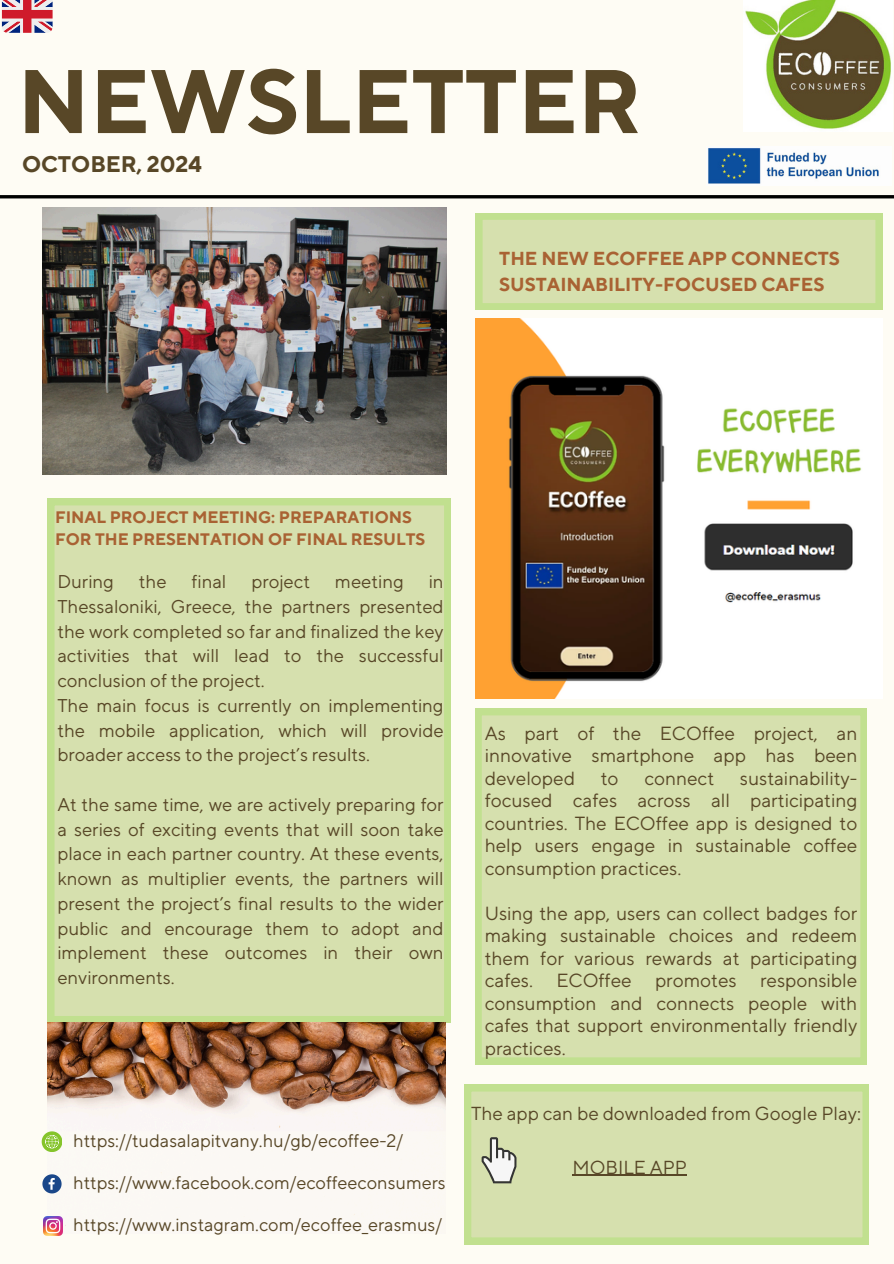
<style>
.page{position:relative;width:894px;height:1264px;background:#fff}
.page>*{position:absolute;margin:0;border:0;box-sizing:border-box;transform-origin:0 0}
.t1{font:700 90px "TT Norms Pro";color:#584727}
.t2{font:700 22.5px "TT Norms Pro";color:#584727}
.t3{font:18.9px/22.5px "TT Norms Pro";color:#584727;text-align:justify}
.t4{font:700 18.75px/25.8px "TT Norms Pro";color:#a96233}
.t5{font:18.75px "TT Norms Pro";color:#584727}
.t6{font:18.45px/24.8px "TT Norms Pro";color:#584727}
.t7{font:18px "TT Norms Pro";color:#584727}
.t8{font:700 16.5px/22.5px "TT Norms Pro";color:#a96233}
</style>
<div class="page">
<div style="left:0;top:0;width:893px;height:1263px;background:#fefcf4"></div>
<div style="left:48px;top:498px;width:402px;height:524px;background:#d6e0ae"></div>
<svg style="left:475px;top:708px;width:391px;height:356px"></svg>
<svg style="left:475px;top:213px;width:406px;height:97px"></svg>
<img style="left:48px;top:1022px;width:397px;height:106px">
<hr style="left:0;top:195px;width:893px;height:3px;background:#000">
<img style="left:743px;top:0;width:148px;height:132px">
<svg style="left:2px;top:0;width:51px;height:33px"></svg>
<img style="left:708px;top:148px;width:171px;height:36px">
<svg style="left:42px;top:1131px;width:20px;height:20px"></svg>
<svg style="left:42px;top:1174px;width:20px;height:19px"></svg>
<img style="left:43px;top:1216px;width:20px;height:19px">
<img style="left:42px;top:208px;width:404px;height:266px">
<img style="left:475px;top:319px;width:407px;height:379px">
<svg style="left:464px;top:1084px;width:404px;height:160px"></svg>
<svg style="left:481px;top:1137px;width:35px;height:46px"></svg>
<hr style="left:572px;top:1174px;width:115px;height:1px;background:#584727">
<h2 class="t1" style="left:17px;top:48px;width:625px">NEWSLETTER</h2>
<h2 class="t2" style="left:22px;top:151px;width:181px">OCTOBER, 2024</h2>
<p class="t4" style="left:499px;top:246px;width:342px">THE NEW ECOFFEE APP CONNECTS<br>SUSTAINABILITY-FOCUSED CAFES</p>
<p class="t8" style="left:55px;top:506px;width:371px">FINAL PROJECT MEETING: PREPARATIONS<br>FOR THE PRESENTATION OF FINAL RESULTS</p>
<p class="t6" style="left:57px;top:570px;width:58px">During</p>
<p class="t6" style="left:139px;top:570px;width:29px">the</p>
<p class="t6" style="left:191px;top:570px;width:36px">final</p>
<p class="t6" style="left:251px;top:570px;width:60px">project</p>
<p class="t6" style="left:335px;top:570px;width:70px">meeting</p>
<p class="t6" style="left:57px;top:570px;width:387px;text-indent:371px">in Thessaloniki, Greece, the partners presented the work completed so far and finalized the key activities that will lead to the successful conclusion of the project.<br>The main focus is currently on implementing the mobile application, which will provide broader access to the project’s results.</p>
<h4 class="t6" style="left:57px;top:792px;width:387px;text-align:justify">At the same time, we are actively preparing for a series of exciting events that will soon take place in each partner country. At these events, known as multiplier events, the partners will present the project’s final results to the wider public and encourage them to adopt and implement these outcomes in their own environments.</h4>
<p class="t7" style="left:73px;top:1129px;width:331px">https://tudasalapitvany.hu/gb/ecoffee-2/</p>
<p class="t7" style="left:73px;top:1172px;width:374px">https://www.facebook.com/ecoffeeconsumers</p>
<p class="t7" style="left:73px;top:1214px;width:370px">https://www.instagram.com/ecoffee_erasmus/</p>
<h4 class="t3" style="left:484px;top:722px;width:374px">As part of the ECOffee project, an innovative smartphone app has been developed</h4>
<h4 class="t3" style="left:484px;top:767px;width:374px;text-indent:255px">sustainability&shy;focused cafes across all participating countries. The ECOffee app is designed to help users engage in sustainable coffee consumption practices.</h4>
<h4 class="t3" style="left:484px;top:902px;width:374px">Using the app, users can collect badges for making sustainable choices and redeem them for various rewards at participating cafes. ECOffee promotes responsible consumption and connects people with cafes that support environmentally friendly practices.</h4>
<h4 class="t3" style="left:600px;top:767px;width:19px">to</h4>
<h4 class="t3" style="left:644px;top:767px;width:71px">connect</h4>
<h4 class="t5" style="left:471px;top:1101px;width:391px">The app can be downloaded from Google Play:</h4>
<p class="t5" style="left:572px;top:1155px;width:116px">MOBILE APP</p>
</div>
